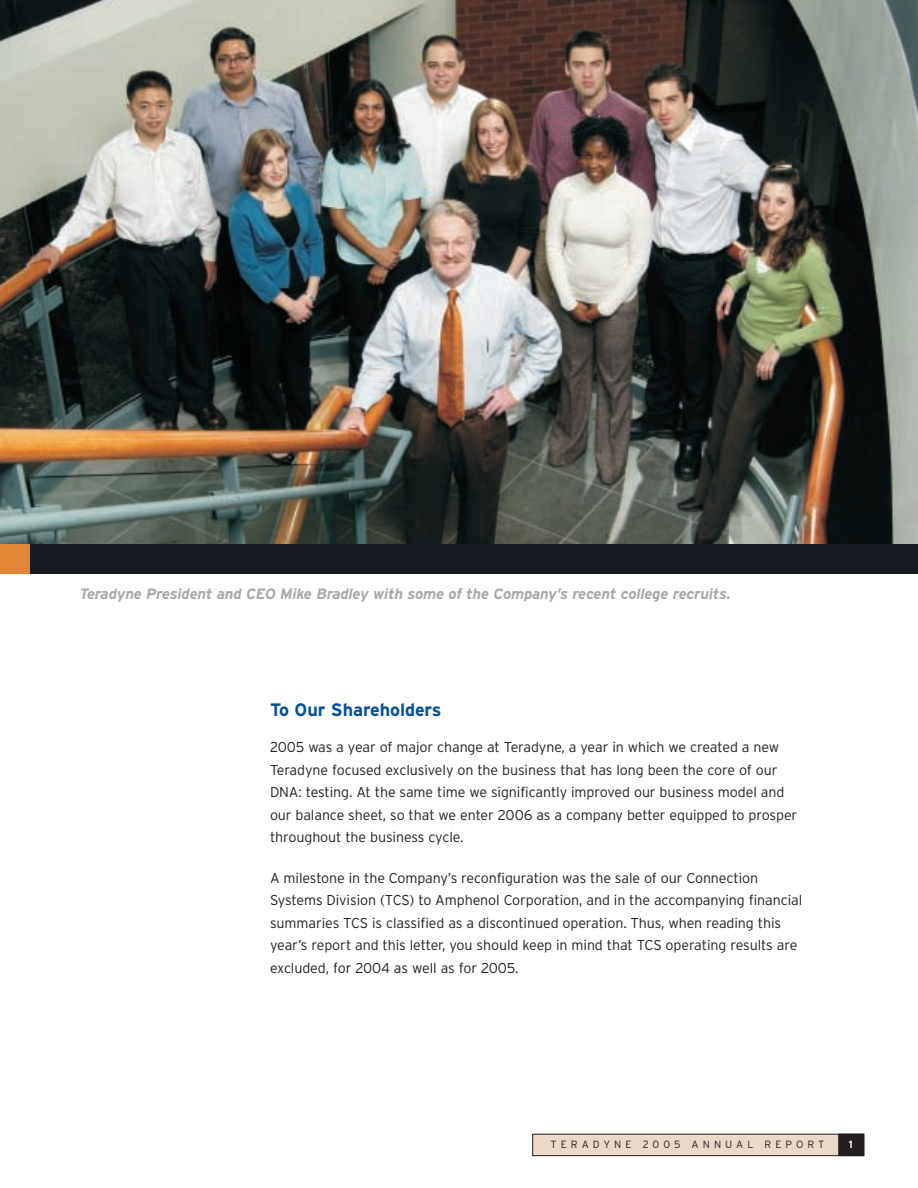
<style>
.page{position:relative;width:918px;height:1188px;background:#fff}
.page>*{position:absolute;margin:0;border:0;box-sizing:border-box;transform-origin:0 0}
.t1{font:700 18px "Interstate";letter-spacing:-.005em;color:#01529a}
.t2{font:italic 700 15px "Interstate";letter-spacing:-.015em;color:#a8a9ad}
.t3{font:300 14.25px/22.5px "Interstate";letter-spacing:-.005em;color:#231f20}
.t4{font:300 10.5px "Interstate";letter-spacing:.385em;color:#231f20}
.t5{font:700 10.5px "Interstate";color:#fff}
</style>
<div class="page">
<img style="left:0;top:0;width:918px;height:544px">
<div style="left:30px;top:544px;width:888px;height:30px;background:#151b21"></div>
<div style="left:0;top:544px;width:30px;height:30px;background:#e38736"></div>
<div style="left:533px;top:1134px;width:331px;height:22px;background:#ebdaca"></div>
<div style="left:532px;top:1134px;width:332px;height:22px;border:1px solid #231f20"></div>
<div style="left:839px;top:1134px;width:25px;height:21px;background:#231f20"></div>
<div style="left:838px;top:1134px;width:26px;height:22px;border:1px solid #231f20"></div>
<p class="t2" style="left:80px;top:585px;width:653px">Teradyne President and CEO Mike Bradley with some of the Company’s recent college recruits.</p>
<p class="t1" style="left:270px;top:700px;width:173px">To Our Shareholders</p>
<p class="t3" style="left:270px;top:736px;width:529px">2005 was a year of major change at Teradyne, a year in which we created a new Teradyne focused exclusively on the business that has long been the core of our DNA: testing. At the same time we significantly improved our business model and our balance sheet, so that we enter 2006 as a company better equipped to prosper throughout the business cycle.</p>
<p class="t3" style="left:270px;top:867px;width:534px">A milestone in the Company’s reconfiguration was the sale of our Connection Systems Division (TCS) to Amphenol Corporation, and in the accompanying financial summaries TCS is classified as a discontinued operation. Thus, when reading this year’s report and this letter, you should keep in mind that TCS operating results are excluded, for 2004 as well as for 2005.</p>
<p class="t4" style="left:551px;top:1139px;width:275px">TERADYNE 2005 ANNUAL REPORT</p>
<p class="t5" style="left:849px;top:1139px;width:6px">1</p>
</div>
